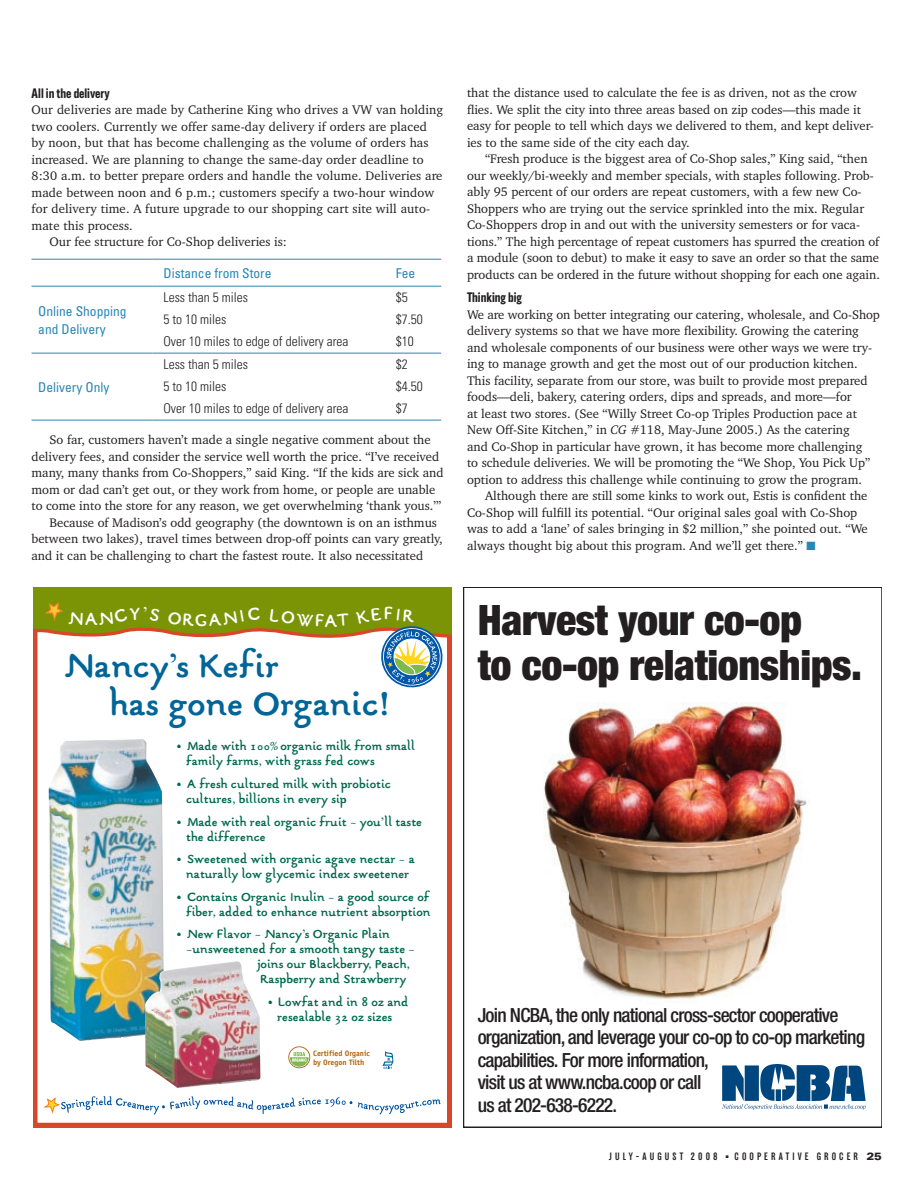
<style>
.page{position:relative;width:918px;height:1188px;background:#fff}
.page>*{position:absolute;margin:0;border:0;box-sizing:border-box;transform-origin:0 0}
.t1{font:900 condensed 42px/45px "Helvetica Neue";letter-spacing:-.01em;color:#231f20}
.t2{font:700 37.5px/37.5px "Gararond";color:#016598}
.t3{font:500 condensed 19.5px/22.5px "Helvetica Neue";letter-spacing:-.04em;color:#231f20}
.t4{font:700 19.5px "Gararond";color:#fff}
.t5{font:700 13.5px/15px "Gararond";color:#006a4f}
.t6{font:300 condensed 13.5px "Univers";color:#231f20}
.t7{font:condensed 13.5px/18px "Univers";color:#2887b4}
.t8{font:700 13.5px "Elderkin";color:#231f20}
.t9{font:12.75px/16.5px "Charter IT Cby BT";color:#231f20}
.t10{font:500 10.5px "Elderkin";letter-spacing:.3em;color:#231f20}
.t11{font:700 7.8px/8.7px "Officina Sans";color:#b0640f}
.s1{font-style:italic}
.s2{color:#2887b4}
.s3{font-family:"Univers";font-weight:900;font-stretch:expanded}
</style>
<div class="page">
<svg style="left:33px;top:690px;width:418px;height:437px"></svg>
<svg style="left:45px;top:1096px;width:307px;height:19px"></svg>
<svg style="left:358px;top:1099px;width:83px;height:15px"></svg>
<svg style="left:288px;top:1046px;width:22px;height:22px"></svg>
<svg style="left:383px;top:1051px;width:10px;height:18px"></svg>
<img style="left:49px;top:739px;width:115px;height:302px">
<img style="left:145px;top:961px;width:115px;height:127px">
<div style="left:464px;top:587px;width:418px;height:540px;border:2px solid #231f20"></div>
<img style="left:543px;top:702px;width:265px;height:298px">
<img style="left:723px;top:1065px;width:142px;height:44px">
<hr style="left:32px;top:286px;width:121px;height:1px;background:#2887b4">
<hr style="left:153px;top:286px;width:232px;height:1px;background:#2887b4">
<hr style="left:385px;top:286px;width:56px;height:1px;background:#2887b4">
<hr style="left:32px;top:353px;width:121px;height:1px;background:#2887b4">
<hr style="left:32px;top:420px;width:121px;height:1px;background:#2887b4">
<hr style="left:153px;top:353px;width:232px;height:1px;background:#2887b4">
<hr style="left:385px;top:353px;width:56px;height:1px;background:#2887b4">
<hr style="left:153px;top:420px;width:232px;height:1px;background:#2887b4">
<hr style="left:385px;top:420px;width:56px;height:1px;background:#2887b4">
<hr style="left:32px;top:259px;width:121px;height:1px;background:#2887b4">
<hr style="left:153px;top:259px;width:232px;height:1px;background:#2887b4">
<hr style="left:385px;top:259px;width:56px;height:1px;background:#2887b4">
<svg style="left:33px;top:587px;width:418px;height:103px"></svg>
<p class="t8" style="left:32px;top:85px;width:80px">All in the delivery</p>
<p class="t9" style="left:32px;top:101px;width:413px">Our deliveries are made by Catherine King who drives a VW van holding</p>
<p class="t9" style="left:32px;top:118px;width:397px">two coolers. Currently we offer same-day delivery if orders are placed</p>
<p class="t9" style="left:32px;top:134px;width:399px">by noon, but that has become challenging as the volume of orders has</p>
<p class="t9" style="left:32px;top:151px;width:394px">increased. We are planning to change the same-day order deadline to</p>
<p class="t9" style="left:32px;top:167px;width:413px">8:30 a.m. to better prepare orders and handle the volume. Deliveries are</p>
<p class="t9" style="left:32px;top:184px;width:404px">made between noon and 6 p.m.; customers specify a two-hour window</p>
<p class="t9" style="left:32px;top:200px;width:400px">for delivery time. A future upgrade to our shopping cart site will auto-</p>
<p class="t9" style="left:32px;top:217px;width:103px">mate this process.</p>
<p class="t9" style="left:50px;top:233px;width:239px">Our fee structure for Co-Shop deliveries is:</p>
<p class="t7" style="left:163px;top:264px;width:109px">D istance from Store</p>
<p class="t7" style="left:396px;top:264px;width:21px">Fee</p>
<p class="t7" style="left:38px;top:302px;width:90px">Online Shopping and Delivery</p>
<p class="t6" style="left:163px;top:290px;width:86px">Less than 5 miles</p>
<p class="t6" style="left:396px;top:290px;width:13px">$5</p>
<p class="t6" style="left:163px;top:311px;width:64px">5 to 10 miles</p>
<p class="t6" style="left:396px;top:311px;width:28px">$7.50</p>
<p class="t6" style="left:163px;top:333px;width:187px">Over 10 miles to edge of delivery area</p>
<p class="t6" style="left:396px;top:333px;width:19px">$10</p>
<p class="t6" style="left:163px;top:357px;width:86px">Less than 5 miles</p>
<p class="t6" style="left:396px;top:357px;width:13px">$2</p>
<p class="t6" style="left:163px;top:378px;width:64px">5 to 10 miles</p>
<p class="t6" style="left:396px;top:378px;width:28px">$4.50</p>
<p class="t6" style="left:163px;top:400px;width:187px">Over 10 miles to edge of delivery area</p>
<p class="t6" style="left:396px;top:400px;width:13px">$7</p>
<p class="t9" style="left:50px;top:432px;width:383px">So far, customers haven’t made a single negative comment about the</p>
<p class="t9" style="left:31px;top:448px;width:409px">delivery fees, and consider the service well worth the price. “I’ve received</p>
<p class="t9" style="left:31px;top:465px;width:414px">many, many thanks from Co-Shoppers,” said King. “If the kids are sick and</p>
<p class="t9" style="left:31px;top:481px;width:405px">mom or dad can’t get out, or they work from home, or people are unable</p>
<p class="t9" style="left:31px;top:498px;width:411px">to come into the store for any reason, we get overwhelming ‘thank yous.’”</p>
<p class="t9" style="left:50px;top:514px;width:389px">Because of Madison’s odd geography (the downtown is on an isthmus</p>
<p class="t9" style="left:31px;top:531px;width:413px">between two lakes), travel times between drop-off points can vary greatly,</p>
<p class="t9" style="left:31px;top:547px;width:393px">and it can be challenging to chart the fastest route. It also necessitated</p>
<p class="t7" style="left:38px;top:378px;width:73px">Delivery Only</p>
<p class="t9" style="left:467px;top:85px;width:408px">that the distance used to calculate the fee is as driven, not as the crow flies. We split the city into three areas based on zip codes—this made it easy for people to tell which days we delivered to them, and kept deliver&shy;ies to the same side of the city each day.</p>
<p class="t9" style="left:467px;top:151px;width:414px;text-indent:18px">“Fresh produce is the biggest area of Co-Shop sales,” King said, “then our weekly/bi-weekly and member specials, with staples following. Prob&shy;ably 95 percent of our orders are repeat customers, with a few new Co-Shoppers who are trying out the service sprinkled into the mix. Regular Co-Shoppers drop in and out with the university semesters or for vaca&shy;tions.” The high percentage of repeat customers has spurred the creation of a module (soon to debut) to make it easy to save an order so that the same products can be ordered in the future without shopping for each one again.</p>
<p class="t8" style="left:467px;top:290px;width:56px">Thinking big</p>
<p class="t9" style="left:467px;top:306px;width:414px">We are working on better integrating our catering, wholesale, and Co-Shop delivery systems so that we have more flexibility. Growing the catering and wholesale components of our business were other ways we were try&shy;ing to manage growth and get the most out of our production kitchen.<br>This facility, separate from our store, was built to provide most prepared foods—deli, bakery, catering orders, dips and spreads, and more—for<br>at least two stores. (See “Willy Street Co-op Triples Production pace at New Off-Site Kitchen,” in <span class="s1">CG</span> #118, May-June 2005.) As the catering<br>and Co-Shop in particular have grown, it has become more challenging<br>to schedule deliveries. We will be promoting the “We Shop, You Pick Up” option to address this challenge while continuing to grow the program.</p>
<p class="t9" style="left:467px;top:487px;width:402px;text-indent:18px">Although there are still some kinks to work out, Estis is confident the Co-Shop will fulfill its potential. “Our original sales goal with Co-Shop was to add a ‘lane’ of sales bringing in $2 million,” she pointed out. “We always thought big about this program. And we’ll get there.” <span class="s2">■</span></p>
<h3 class="t4" style="left:384px;top:603px;width:11px">F</h3>
<h1 class="t1" style="left:478px;top:597px;width:386px">Harvest your co-op<br>to co-op relationships.</h1>
<h3 class="t4" style="left:195px;top:609px;width:14px">G</h3>
<h2 class="t2" style="left:110px;top:650px;width:281px;text-indent:-45px">Nancy’s Kefir<br>has gone Organic!</h2>
<p class="t5" style="left:186px;top:740px;width:230px;text-indent:-9px">• Made with 100% organic milk from small family farms, with grass fed cows</p>
<p class="t5" style="left:186px;top:777px;width:206px;text-indent:-9px">• A fresh cultured milk with probiotic cultures, billions in every sip</p>
<p class="t5" style="left:186px;top:815px;width:237px;text-indent:-9px">• Made with real organic fruit ~ you’ll taste the difference</p>
<p class="t5" style="left:177px;top:852px;width:239px;text-align:center">• Sweetened with organic agave nectar ~ a naturally low glycemic index sweetener</p>
<p class="t5" style="left:177px;top:890px;width:255px;text-align:right">• Contains Organic Inulin ~ a good source of fiber, added to enhance nutrient absorption</p>
<p class="t5" style="left:177px;top:927px;width:214px">• New Flavor ~ Nancy’s Organic Plain</p>
<p class="t5" style="left:186px;top:942px;width:230px">~unsweetened for a smooth tangy taste ~</p>
<p class="t5" style="left:257px;top:957px;width:154px">joins our Blackberry, Peach,</p>
<p class="t5" style="left:260px;top:972px;width:147px">Raspberry and Strawberry</p>
<p class="t5" style="left:268px;top:995px;width:142px;text-align:center">• Lowfat and in 8 oz and resealable 32 oz sizes</p>
<p class="t11" style="left:313px;top:1049px;width:58px">Certified Organic by Oregon Tilth</p>
<h3 class="t3" style="left:478px;top:1003px;width:389px">Join NCBA, the only national cross-sector cooperative organization, and leverage your co-op to co-op marketing capabilities. For more information,<br>visit us at www.ncba.coop or call<br>us at 202-638-6222.</h3>
<p class="t10" style="left:609px;top:1151px;width:70px">JULY-AUGUST</p>
<p class="t10" style="left:691px;top:1151px;width:28px">2008</p>
<p class="t10" style="left:726px;top:1151px;width:24px">■ C OOP</p>
<p class="t10" style="left:764px;top:1151px;width:119px">ERATI VE GROC ER <span class="s3">25</span></p>
</div>
